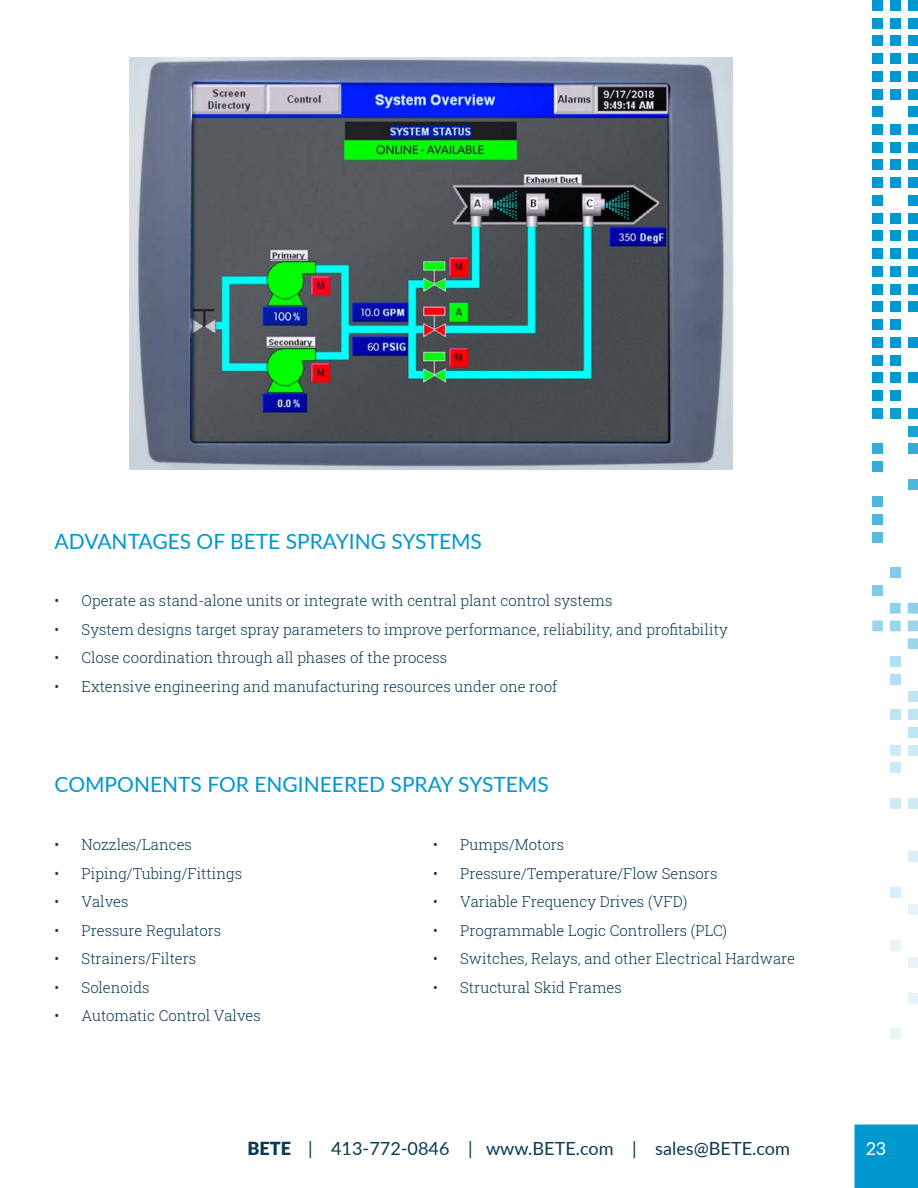
<style>
.page{position:relative;width:918px;height:1188px;background:#fff}
.page>*{position:absolute;margin:0;border:0;box-sizing:border-box;transform-origin:0 0}
.t1{font:21px "Lato";color:#0097cd}
.t2{font:18.15px "Lato";color:#0a3954}
.t3{font:18px "Lato";color:#fff}
.t4{font:300 15px "Roboto Slab";color:#0a3954}
.s1{font-weight:900;font-size:18px}
</style>
<div class="page">
<div style="left:872px;top:0;width:11px;height:11px;background:#0098ce"></div>
<div style="left:890px;top:0;width:11px;height:11px;background:#0098ce"></div>
<div style="left:908px;top:0;width:10px;height:11px;background:#0098ce"></div>
<div style="left:872px;top:18px;width:11px;height:10px;background:#0098ce"></div>
<div style="left:890px;top:18px;width:11px;height:10px;background:#0098ce"></div>
<div style="left:908px;top:18px;width:10px;height:10px;background:#0098ce"></div>
<div style="left:872px;top:35px;width:11px;height:11px;background:#0098ce"></div>
<div style="left:890px;top:35px;width:11px;height:11px;background:#0098ce"></div>
<div style="left:908px;top:35px;width:10px;height:11px;background:#0098ce"></div>
<div style="left:872px;top:53px;width:11px;height:11px;background:#0098ce"></div>
<div style="left:890px;top:53px;width:11px;height:11px;background:#0098ce"></div>
<div style="left:908px;top:53px;width:10px;height:11px;background:#0098ce"></div>
<div style="left:872px;top:71px;width:11px;height:11px;background:#0098ce"></div>
<div style="left:890px;top:71px;width:11px;height:11px;background:#0098ce"></div>
<div style="left:908px;top:71px;width:10px;height:11px;background:#0098ce"></div>
<div style="left:872px;top:89px;width:11px;height:10px;background:#0098ce"></div>
<div style="left:890px;top:89px;width:11px;height:10px;background:#0098ce"></div>
<div style="left:908px;top:89px;width:10px;height:10px;background:#0098ce"></div>
<div style="left:872px;top:106px;width:11px;height:11px;background:#0098ce"></div>
<div style="left:908px;top:106px;width:10px;height:11px;background:#0098ce"></div>
<div style="left:872px;top:124px;width:11px;height:11px;background:#0098ce"></div>
<div style="left:890px;top:124px;width:11px;height:11px;background:#0098ce"></div>
<div style="left:908px;top:124px;width:10px;height:11px;background:#0098ce"></div>
<div style="left:872px;top:142px;width:11px;height:11px;background:#0098ce"></div>
<div style="left:890px;top:142px;width:11px;height:11px;background:#0098ce"></div>
<div style="left:908px;top:142px;width:10px;height:11px;background:#0098ce"></div>
<div style="left:872px;top:160px;width:11px;height:10px;background:#0098ce"></div>
<div style="left:890px;top:160px;width:11px;height:10px;background:#0098ce"></div>
<div style="left:908px;top:160px;width:10px;height:10px;background:#0098ce"></div>
<div style="left:872px;top:177px;width:11px;height:11px;background:#0098ce"></div>
<div style="left:890px;top:177px;width:11px;height:11px;background:#0098ce"></div>
<div style="left:908px;top:177px;width:10px;height:11px;background:#0098ce"></div>
<div style="left:872px;top:195px;width:11px;height:11px;background:#0098ce"></div>
<div style="left:908px;top:195px;width:10px;height:11px;background:#0098ce"></div>
<div style="left:872px;top:213px;width:11px;height:11px;background:#0098ce"></div>
<div style="left:890px;top:213px;width:11px;height:11px;background:#0098ce"></div>
<div style="left:908px;top:213px;width:10px;height:11px;background:#0098ce"></div>
<div style="left:872px;top:231px;width:11px;height:10px;background:#0098ce"></div>
<div style="left:890px;top:231px;width:11px;height:10px;background:#0098ce"></div>
<div style="left:908px;top:231px;width:10px;height:10px;background:#0098ce"></div>
<div style="left:872px;top:248px;width:11px;height:11px;background:#0098ce"></div>
<div style="left:890px;top:248px;width:11px;height:11px;background:#0098ce"></div>
<div style="left:908px;top:248px;width:10px;height:11px;background:#0098ce"></div>
<div style="left:872px;top:266px;width:11px;height:11px;background:#0098ce"></div>
<div style="left:890px;top:266px;width:11px;height:11px;background:#0098ce"></div>
<div style="left:908px;top:266px;width:10px;height:11px;background:#0098ce"></div>
<div style="left:872px;top:284px;width:11px;height:10px;background:#0098ce"></div>
<div style="left:890px;top:284px;width:11px;height:10px;background:#0098ce"></div>
<div style="left:908px;top:284px;width:10px;height:10px;background:#0098ce"></div>
<div style="left:872px;top:302px;width:11px;height:10px;background:#0098ce"></div>
<div style="left:890px;top:302px;width:11px;height:10px;background:#0098ce"></div>
<div style="left:908px;top:302px;width:10px;height:10px;background:#0098ce"></div>
<div style="left:872px;top:319px;width:11px;height:11px;background:#0098ce"></div>
<div style="left:890px;top:319px;width:11px;height:11px;background:#0098ce"></div>
<div style="left:872px;top:337px;width:11px;height:11px;background:#0098ce"></div>
<div style="left:890px;top:337px;width:11px;height:11px;background:#0098ce"></div>
<div style="left:908px;top:337px;width:10px;height:11px;background:#0098ce"></div>
<div style="left:872px;top:355px;width:11px;height:10px;background:#0098ce"></div>
<div style="left:890px;top:355px;width:11px;height:10px;background:#0098ce"></div>
<div style="left:872px;top:372px;width:11px;height:11px;background:#0098ce"></div>
<div style="left:890px;top:372px;width:11px;height:11px;background:#0098ce"></div>
<div style="left:908px;top:372px;width:10px;height:11px;background:#0098ce"></div>
<div style="left:872px;top:390px;width:11px;height:11px;background:#0098ce"></div>
<div style="left:890px;top:390px;width:11px;height:11px;background:#0098ce"></div>
<div style="left:872px;top:408px;width:11px;height:11px;background:#0d9dd0"></div>
<div style="left:890px;top:408px;width:11px;height:11px;background:#0d9dd0"></div>
<div style="left:908px;top:408px;width:10px;height:11px;background:#0d9dd0"></div>
<div style="left:908px;top:426px;width:10px;height:10px;background:#1aa2d2"></div>
<div style="left:872px;top:443px;width:11px;height:11px;background:#33acd7"></div>
<div style="left:908px;top:443px;width:10px;height:11px;background:#33acd7"></div>
<div style="left:872px;top:461px;width:11px;height:11px;background:#33acd7"></div>
<div style="left:908px;top:479px;width:10px;height:10px;background:#4db7dc"></div>
<div style="left:872px;top:497px;width:11px;height:10px;background:#4db7dc"></div>
<div style="left:872px;top:514px;width:11px;height:11px;background:#4db7dc"></div>
<div style="left:872px;top:532px;width:11px;height:11px;background:#5abcdf"></div>
<div style="left:890px;top:567px;width:11px;height:11px;background:#80cbe6"></div>
<div style="left:872px;top:585px;width:11px;height:11px;background:#80cbe6"></div>
<div style="left:890px;top:603px;width:11px;height:11px;background:#8dd0e9"></div>
<div style="left:908px;top:603px;width:10px;height:11px;background:#8dd0e9"></div>
<div style="left:872px;top:621px;width:11px;height:10px;background:#9ad6eb"></div>
<div style="left:890px;top:621px;width:11px;height:10px;background:#9ad6eb"></div>
<div style="left:908px;top:621px;width:10px;height:10px;background:#9ad6eb"></div>
<div style="left:908px;top:638px;width:10px;height:11px;background:#9ad6eb"></div>
<div style="left:890px;top:656px;width:11px;height:11px;background:#b3e0f0"></div>
<div style="left:890px;top:674px;width:11px;height:11px;background:#b3e0f0"></div>
<div style="left:908px;top:692px;width:10px;height:10px;background:#c0e5f2"></div>
<div style="left:890px;top:709px;width:11px;height:11px;background:#c0e5f2"></div>
<div style="left:908px;top:709px;width:10px;height:11px;background:#c0e5f2"></div>
<div style="left:908px;top:727px;width:10px;height:11px;background:#c0e5f2"></div>
<div style="left:890px;top:745px;width:11px;height:11px;background:#cdeaf5"></div>
<div style="left:908px;top:745px;width:10px;height:11px;background:#cdeaf5"></div>
<div style="left:890px;top:763px;width:11px;height:10px;background:#cdeaf5"></div>
<div style="left:890px;top:798px;width:11px;height:11px;background:#cdeaf5"></div>
<div style="left:908px;top:798px;width:10px;height:11px;background:#cdeaf5"></div>
<div style="left:908px;top:851px;width:10px;height:11px;background:#d9eff7"></div>
<div style="left:890px;top:887px;width:11px;height:10px;background:#d9eff7"></div>
<div style="left:908px;top:904px;width:10px;height:11px;background:#e6f4fa"></div>
<div style="left:890px;top:940px;width:11px;height:11px;background:#e6f4fa"></div>
<div style="left:908px;top:958px;width:10px;height:10px;background:#e6f4fa"></div>
<div style="left:908px;top:993px;width:10px;height:11px;background:#e6f4fa"></div>
<div style="left:890px;top:1029px;width:11px;height:10px;background:#e6f4fa"></div>
<div style="left:855px;top:1125px;width:63px;height:63px;background:#0098ce"></div>
<img style="left:130px;top:57px;width:602px;height:413px">
<p class="t1" style="left:55px;top:527px;width:429px">ADVANTAGES OF BETE SPRAYING SYSTEMS</p>
<p class="t4" style="left:55px;top:590px;width:559px">• Operate as stand-alone units or integrate with central plant control systems</p>
<p class="t4" style="left:55px;top:619px;width:675px">• System designs target spray parameters to improve performance, reliability, and profitability</p>
<p class="t4" style="left:55px;top:647px;width:394px">• Close coordination through all phases of the process</p>
<p class="t4" style="left:55px;top:676px;width:504px">• Extensive engineering and manufacturing resources under one roof</p>
<p class="t1" style="left:55px;top:769px;width:496px">COMPONENTS FOR ENGINEERED SPRAY SYSTEMS</p>
<p class="t4" style="left:55px;top:835px;width:139px">• Nozzles/Lances</p>
<p class="t4" style="left:55px;top:863px;width:189px">• Piping/Tubing/Fittings</p>
<p class="t4" style="left:55px;top:892px;width:75px">• Valves</p>
<p class="t4" style="left:55px;top:920px;width:168px">• Pressure Regulators</p>
<p class="t4" style="left:55px;top:949px;width:143px">• Strainers/Filters</p>
<p class="t4" style="left:55px;top:977px;width:97px">• Solenoids</p>
<p class="t4" style="left:55px;top:1006px;width:208px">• Automatic Control Valves</p>
<p class="t4" style="left:433px;top:835px;width:133px">• Pumps/Motors</p>
<p class="t4" style="left:433px;top:863px;width:286px">• Pressure/Temperature/Flow Sensors</p>
<p class="t4" style="left:433px;top:892px;width:256px">• Variable Frequency Drives (VFD)</p>
<p class="t4" style="left:433px;top:920px;width:295px">• Programmable Logic Controllers (PLC)</p>
<p class="t4" style="left:433px;top:949px;width:363px">• Switches, Relays, and other Electrical Hardware</p>
<p class="t4" style="left:433px;top:977px;width:190px">• Structural Skid Frames</p>
<p class="t2" style="left:248px;top:1135px;width:544px"><span class="s1">BETE</span> | 413-772-0846 | www.BETE.com | sales@BETE.com</p>
<p class="t3" style="left:866px;top:1135px;width:22px">23</p>
</div>
